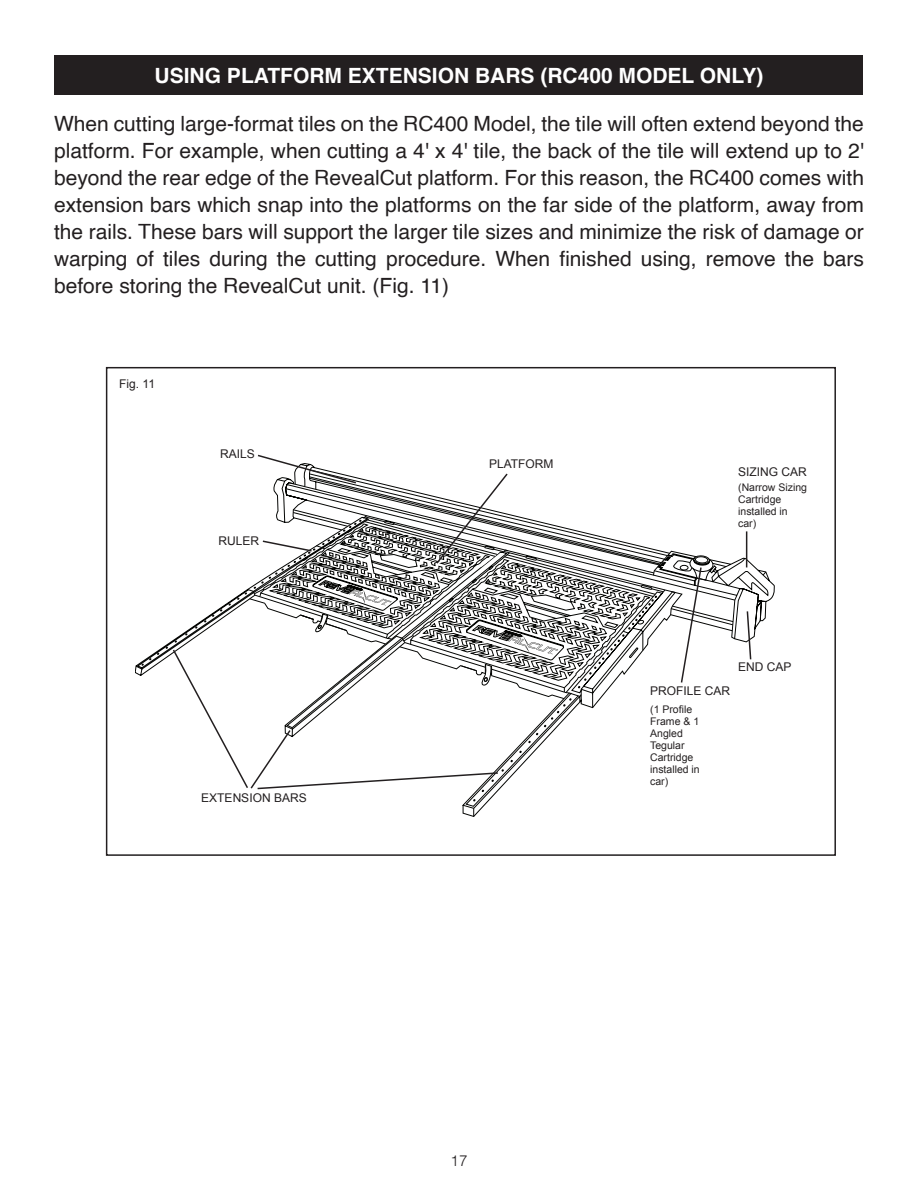
<style>
.page{position:relative;width:918px;height:1188px;background:#fff}
.page>*{position:absolute;margin:0;border:0;box-sizing:border-box;transform-origin:0 0}
.Body_Text{font:21px/27px "Helvetica";color:#231f20;text-align:justify}
.Bkack_Bar{font:700 21px "Helvetica";color:#fff}
.t1{font:300 15px "Helvetica";color:#231f20}
.t2{font:12px "Arial";color:#231f20}
.t3{font:10.5px "Arial";color:#231f20}
</style>
<div class="page">
<div style="left:55px;top:55px;width:808px;height:40px;background:#231f20"></div>
<svg style="left:141px;top:641px;width:30px;height:25px"></svg>
<div style="left:106px;top:367px;width:730px;height:489px;border:2px solid #231f20"></div>
<svg style="left:171px;top:454px;width:604px;height:363px"></svg>
<hr style="left:746px;top:531px;width:1px;height:36px;background:#231f20">
<p class="Bkack_Bar" style="left:155px;top:59px;width:610px">USING PLATFORM EXTENSION BARS (RC400 MODEL ONLY)</p>
<p class="Body_Text" style="left:54px;top:111px;width:812px">When cutting large-format tiles on the RC400 Model, the tile will often extend beyond the platform. For example, when cutting a 4' x 4' tile, the back of the tile will extend up to 2' beyond the rear edge of the RevealCut platform. For this reason, the RC400 comes with extension bars which snap into the platforms on the far side of the platform, away from the rails. These bars will support the larger tile sizes and minimize the risk of damage or warping of tiles during the cutting procedure. When finished using, remove the bars before storing the RevealCut unit. (Fig. 11)</p>
<p class="t2" style="left:119px;top:375px;width:37px">Fig. 11</p>
<p class="t2" style="left:220px;top:446px;width:36px">RAILS</p>
<p class="t2" style="left:219px;top:533px;width:42px">RULER</p>
<p class="t2" style="left:201px;top:790px;width:107px">EXTENSION BARS</p>
<p class="t2" style="left:489px;top:456px;width:66px">PLATFORM</p>
<p class="t2" style="left:738px;top:464px;width:70px">SIZING CAR</p>
<p class="t3" style="left:738px;top:481px;width:70px">(Narrow Sizing</p>
<p class="t3" style="left:738px;top:493px;width:45px">Cartridge</p>
<p class="t3" style="left:738px;top:505px;width:51px">installed in</p>
<p class="t3" style="left:738px;top:517px;width:20px">car)</p>
<p class="t2" style="left:650px;top:683px;width:82px">PROFILE CAR</p>
<p class="t3" style="left:650px;top:702px;width:44px">(1 Profile</p>
<p class="t3" style="left:650px;top:714px;width:51px">Frame &amp; 1</p>
<p class="t3" style="left:650px;top:726px;width:34px">Angled</p>
<p class="t3" style="left:650px;top:738px;width:36px">Tegular</p>
<p class="t3" style="left:650px;top:750px;width:45px">Cartridge</p>
<p class="t3" style="left:650px;top:762px;width:51px">installed in</p>
<p class="t3" style="left:650px;top:774px;width:20px">car)</p>
<p class="t2" style="left:738px;top:659px;width:55px">END CAP</p>
<p class="t1" style="left:451px;top:1149px;width:18px">17</p>
</div>
